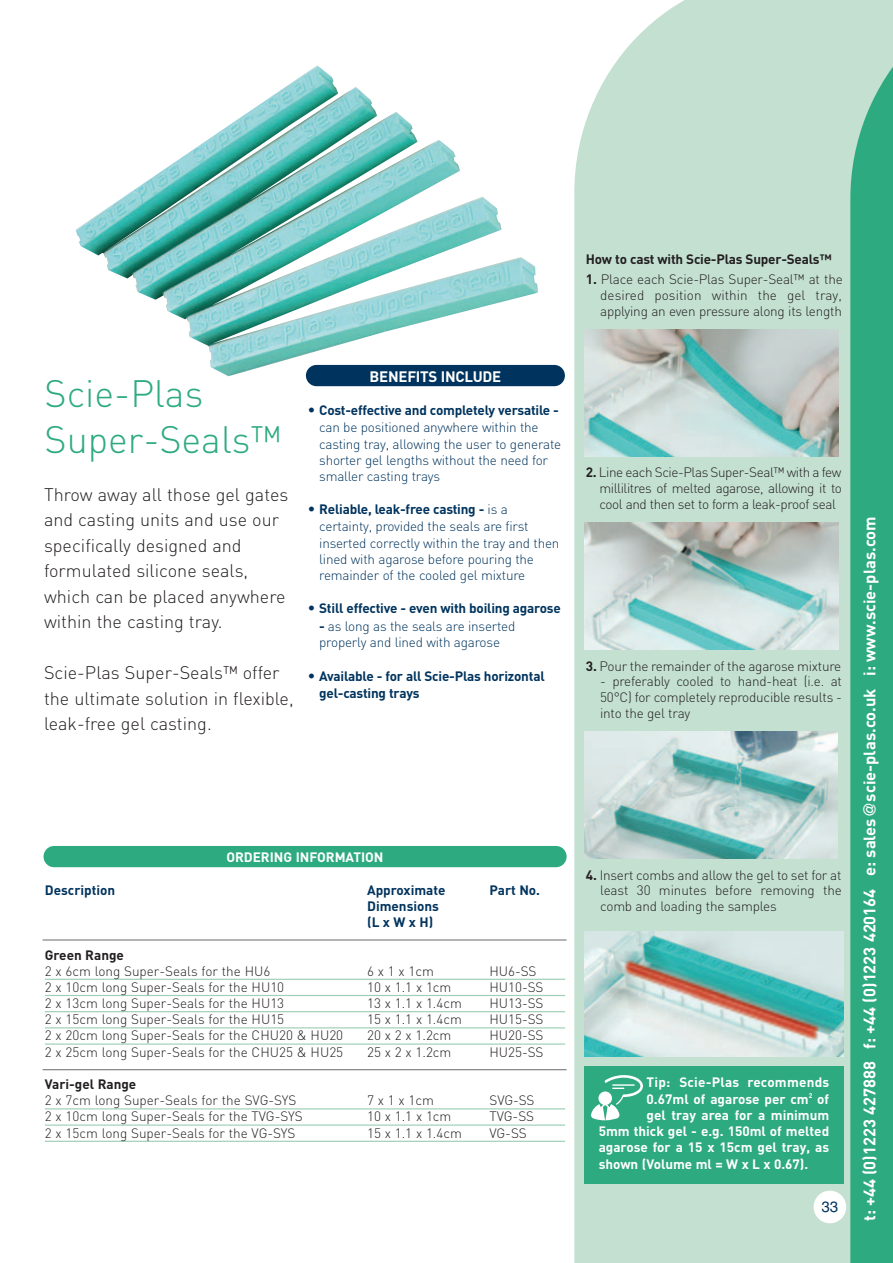
<style>
.page{position:relative;width:893px;height:1263px;background:#fff}
.page>*{position:absolute;margin:0;border:0;box-sizing:border-box;transform-origin:0 0}
.t1{font:300 37.65px/45.3px "DIN";color:#2eaa81}
.t2{font:300 18px/25.5px "DIN";color:#231f20}
.t3{font:700 16.5px "DIN";color:#fff}
.t4{font:700 15px "DIN";letter-spacing:-.015em;color:#fff}
.t5{font:15px "Helvetica";color:#00345e}
.t6{font:300 13.5px/15.8px "DIN";color:#231f20;text-align:justify}
.t7{font:300 13.5px/16.4px "DIN";letter-spacing:-.015em;color:#00345e}
.t8{font:700 13.5px "DIN";color:#fff}
.t9{font:700 13.5px/16.2px "DIN";letter-spacing:-.015em;color:#00345e}
.t10{font:700 13.5px "DIN";letter-spacing:-.015em;color:#231f20}
.s1{font-size:15px}
.s2{font-weight:700}
.s3{font-weight:300;font-size:15px}
.s4{font-family:"Helvetica";font-weight:400}
</style>
<div class="page">
<div style="left:574px;top:0;width:318px;height:1263px;background:#c3e0d1"></div>
<svg style="left:850px;top:23px;width:42px;height:1240px;fill:#2eaa81"></svg>
<div style="left:813px;top:1191px;width:33px;height:32px;background:#fff;border-radius:50%"></div>
<img style="left:75px;top:65px;width:463px;height:311px">
<div style="left:44px;top:846px;width:522px;height:21px;background:#2eaa81;border-radius:11px"></div>
<hr style="left:43px;top:939px;width:523px;height:2px;background:#808285">
<hr style="left:43px;top:1069px;width:523px;height:1px;background:#808285">
<hr style="left:45px;top:979px;width:520px;height:1px;background:#9fcfb8">
<hr style="left:45px;top:995px;width:520px;height:1px;background:#9fcfb8">
<hr style="left:45px;top:1011px;width:520px;height:1px;background:#9fcfb8">
<hr style="left:45px;top:1027px;width:520px;height:1px;background:#9fcfb8">
<hr style="left:45px;top:1043px;width:520px;height:2px;background:#9fcfb8">
<hr style="left:45px;top:1108px;width:520px;height:1px;background:#9fcfb8">
<hr style="left:45px;top:1124px;width:520px;height:2px;background:#9fcfb8">
<hr style="left:45px;top:1141px;width:520px;height:1px;background:#9fcfb8">
<img style="left:584px;top:932px;width:259px;height:125px">
<img style="left:584px;top:330px;width:254px;height:127px">
<img style="left:584px;top:523px;width:254px;height:127px">
<img style="left:584px;top:732px;width:253px;height:127px">
<div style="left:306px;top:365px;width:259px;height:21px;background:#00345e;border-radius:11px"></div>
<div style="left:584px;top:1066px;width:259px;height:117px;background:#2eaa81"></div>
<svg style="left:591px;top:1075px;width:52px;height:45px"></svg>
<h1 class="t1" style="left:45px;top:376px;width:238px">Scie-Plas<br>Super-Seals™</h1>
<h2 class="t2" style="left:44px;top:484px;width:246px">Throw away all those gel gates and casting units and use our specifically designed and formulated silicone seals, which can be placed anywhere within the casting tray.</h2>
<h2 class="t2" style="left:44px;top:662px;width:251px">Scie-Plas Super-Seals™ offer the ultimate solution in flexible, leak-free gel casting.</h2>
<p class="t4" style="left:369px;top:371px;width:133px">BENEFITS INCLUDE</p>
<p class="t7" style="left:319px;top:404px;width:243px;text-indent:-12px"><span class="s1">•</span> <span class="s2">Cost-effective and completely versatile - </span>can be positioned anywhere within the casting tray, allowing the user to generate shorter gel lengths without the need for smaller casting trays</p>
<p class="t7" style="left:319px;top:503px;width:242px;text-indent:-12px"><span class="s1">•</span> <span class="s2">Reliable, leak-free casting -</span> is a certainty, provided the seals are first inserted correctly within the tray and then lined with agarose before pouring the remainder of the cooled gel mixture</p>
<p class="t9" style="left:307px;top:602px;width:255px"><span class="s3">•</span> Still effective - even with boiling agarose</p>
<p class="t7" style="left:319px;top:620px;width:198px"><span class="s2">-</span> as long as the seals are inserted properly and lined with agarose</p>
<p class="t9" style="left:319px;top:668px;width:227px;line-height:17.4px;text-indent:-12px"><span class="s3">•</span> Available - for all Scie-Plas horizontal gel-casting trays</p>
<p class="t8" style="left:226px;top:853px;width:159px">ORDERING INFORMATION</p>
<p class="t9" style="left:45px;top:883px;width:72px">Description</p>
<p class="t9" style="left:367px;top:883px;width:80px">Approximate</p>
<p class="t9" style="left:489px;top:883px;width:52px">Part No.</p>
<p class="t9" style="left:367px;top:900px;width:73px">Dimensions (L x W x H)</p>
<p class="t10" style="left:45px;top:950px;width:81px">Green Range</p>
<p class="t6" style="left:45px;top:964px;width:227px">2 x 6cm long Super-Seals for the HU6</p>
<p class="t6" style="left:367px;top:964px;width:68px">6 x 1 x 1cm</p>
<p class="t6" style="left:489px;top:964px;width:48px">HU6-SS</p>
<p class="t6" style="left:45px;top:981px;width:241px">2 x 10cm long Super-Seals for the HU10</p>
<p class="t6" style="left:367px;top:981px;width:86px">10 x 1.1 x 1cm</p>
<p class="t6" style="left:489px;top:981px;width:55px">HU10-SS</p>
<p class="t6" style="left:45px;top:997px;width:241px">2 x 13cm long Super-Seals for the HU13</p>
<p class="t6" style="left:367px;top:997px;width:96px">13 x 1.1 x 1.4cm</p>
<p class="t6" style="left:489px;top:997px;width:55px">HU13-SS</p>
<p class="t6" style="left:45px;top:1013px;width:241px">2 x 15cm long Super-Seals for the HU15</p>
<p class="t6" style="left:367px;top:1013px;width:96px">15 x 1.1 x 1.4cm</p>
<p class="t6" style="left:489px;top:1013px;width:55px">HU15-SS</p>
<p class="t6" style="left:45px;top:1029px;width:300px">2 x 20cm long Super-Seals for the CHU20 &amp; HU20</p>
<p class="t6" style="left:367px;top:1029px;width:86px">20 x 2 x 1.2cm</p>
<p class="t6" style="left:489px;top:1029px;width:55px">HU20-SS</p>
<p class="t6" style="left:45px;top:1045px;width:300px">2 x 25cm long Super-Seals for the CHU25 &amp; HU25</p>
<p class="t6" style="left:367px;top:1045px;width:86px">25 x 2 x 1.2cm</p>
<p class="t6" style="left:489px;top:1045px;width:55px">HU25-SS</p>
<p class="t10" style="left:45px;top:1080px;width:93px">Vari-gel Range</p>
<p class="t6" style="left:45px;top:1094px;width:253px">2 x 7cm long Super-Seals for the SVG-SYS</p>
<p class="t6" style="left:367px;top:1094px;width:68px">7 x 1 x 1cm</p>
<p class="t6" style="left:489px;top:1094px;width:47px">SVG-SS</p>
<p class="t6" style="left:45px;top:1110px;width:259px">2 x 10cm long Super-Seals for the TVG-SYS</p>
<p class="t6" style="left:367px;top:1110px;width:86px">10 x 1.1 x 1cm</p>
<p class="t6" style="left:489px;top:1110px;width:46px">TVG-SS</p>
<p class="t6" style="left:45px;top:1126px;width:252px">2 x 15cm long Super-Seals for the VG-SYS</p>
<p class="t6" style="left:367px;top:1126px;width:96px">15 x 1.1 x 1.4cm</p>
<p class="t6" style="left:489px;top:1126px;width:39px">VG-SS</p>
<p class="t10" style="left:586px;top:254px;width:247px">How to cast with Scie-Plas Super-Seals™</p>
<p class="t6" style="left:600px;top:273px;width:244px;text-indent:-14px"><span class="s2">1.</span> Place each Scie-Plas Super-Seal™ at the desired position within the gel tray, applying an even pressure along its length</p>
<p class="t6" style="left:599px;top:466px;width:244px;text-indent:-14px"><span class="s2">2.</span> Line each Scie-Plas Super-Seal™ with a few millilitres of melted agarose, allowing it to cool and then set to form a leak-proof seal</p>
<p class="t6" style="left:586px;top:659px;width:257px"><span class="s2">3.</span> Pour the remainder of the agarose mixture</p>
<p class="t6" style="left:600px;top:675px;width:243px">- preferably cooled to hand-heat (i.e. at 50°C) for completely reproducible results - into the gel tray</p>
<p class="t6" style="left:600px;top:869px;width:243px;text-indent:-14px"><span class="s2">4.</span> Insert combs and allow the gel to set for at least 30 minutes before removing the comb and loading the samples</p>
<p class="t8" style="left:646px;top:1077px;width:184px">Tip: Scie-Plas recommends</p>
<p class="t8" style="left:646px;top:1094px;width:184px">0.67ml of agarose per cm<sup>2</sup> of</p>
<p class="t8" style="left:646px;top:1110px;width:184px">gel tray area for a minimum</p>
<p class="t8" style="left:598px;top:1127px;width:232px">5mm thick gel - e.g. 150ml of melted</p>
<p class="t8" style="left:598px;top:1143px;width:232px">agarose for a 15 x 15cm gel tray, as</p>
<p class="t8" style="left:598px;top:1159px;width:211px">shown (Volume ml = W x L x 0.67).</p>
<p class="t5" style="left:821px;top:1201px;width:18px">33</p>
<p class="t3" style="left:863px;top:1221px;width:706px;rotate:-90deg">t: +44 (0)1223 427888 f: +44 (0)1223 420164 e: sales<span class="s4">@</span>scie-plas.co.uk i: www.scie-plas.com</p>
</div>
